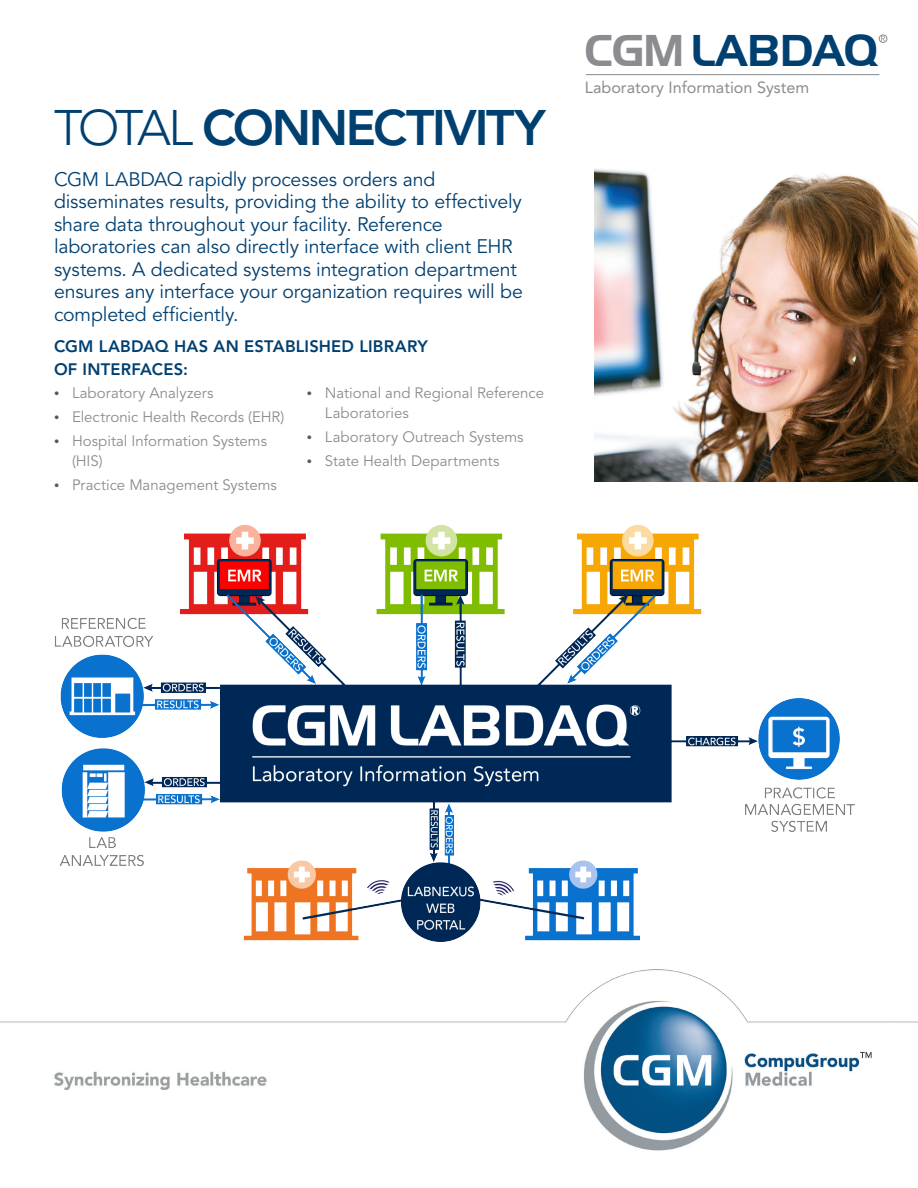
<style>
.page{position:relative;width:918px;height:1188px;background:#fff}
.page>*{position:absolute;margin:0;border:0;box-sizing:border-box;transform-origin:0 0}
.Page_Head{font:800 49.5px "Avenir LT Std";letter-spacing:-.045em;color:#004071}
.t1{font:43.2px "Handel Gothic BT";color:#004071}
.Intro_Copy_BLUE{font:19.5px/22.5px "Avenir LT Std";letter-spacing:-.01em;color:#004071}
.Subheads_CAPS__BLUE{font:800 16.5px/22.5px "Avenir LT Std";letter-spacing:.01em;color:#004071}
.t2{font:16.2px "Avenir LT Std";color:#8a8c8f}
.t3{font:15px/19.5px "Avenir LT Std";color:#8a8c8f}
.s1{font-weight:300}
.s2{font-size:10.5px;color:#57585a}
.s3{color:#8a8c8f}
</style>
<div class="page">
<img style="left:0;top:970px;width:918px;height:181px">
<hr style="left:586px;top:74px;width:293px;height:1px;background:#8a8c8f">
<div style="left:879px;top:35px;width:8px;height:8px;border:1px solid #8a8c8f;border-radius:50%"></div>
<img style="left:594px;top:168px;width:324px;height:313px">
<img style="left:55px;top:525px;width:800px;height:417px">
<p class="Page_Head" style="left:54px;top:99px;width:493px"><span class="s1">TOTAL</span> CONNECTIVITY</p>
<p class="Intro_Copy_BLUE" style="left:54px;top:169px;width:470px">CGM LABDAQ rapidly processes orders and disseminates results, providing the ability to effectively share data throughout your facility. Reference laboratories can also directly interface with client EHR systems. A dedicated systems integration department ensures any interface your organization requires will be completed efficiently.</p>
<p class="Subheads_CAPS__BLUE" style="left:54px;top:335px;width:375px">CGM LABDAQ HAS AN ESTABLISHED LIBRARY<br>OF INTERFACES:</p>
<p class="t3" style="left:54px;top:384px;width:161px"><span class="s2">•</span> Laboratory Analyzers</p>
<p class="t3" style="left:54px;top:408px;width:232px"><span class="s2">•</span> Electronic Health Records (EHR)</p>
<p class="t3" style="left:72px;top:432px;width:197px;text-indent:-18px"><span class="s2">•</span> Hospital Information Systems (HIS)</p>
<p class="t3" style="left:54px;top:475px;width:225px"><span class="s2">•</span> Practice Management Systems</p>
<p class="t3" style="left:325px;top:384px;width:221px;text-indent:-18px"><span class="s2">•</span> National and Regional Reference<br>Laboratories</p>
<p class="t3" style="left:307px;top:427px;width:218px"><span class="s2">•</span> Laboratory Outreach Systems</p>
<p class="t3" style="left:307px;top:451px;width:194px"><span class="s2">•</span> State Health Departments</p>
<h2 class="t1" style="left:585px;top:24px;width:294px"><span class="s3">CGM</span>LABDAQ</h2>
<p class="t2" style="left:585px;top:78px;width:226px">Laboratory Information System</p>
</div>
